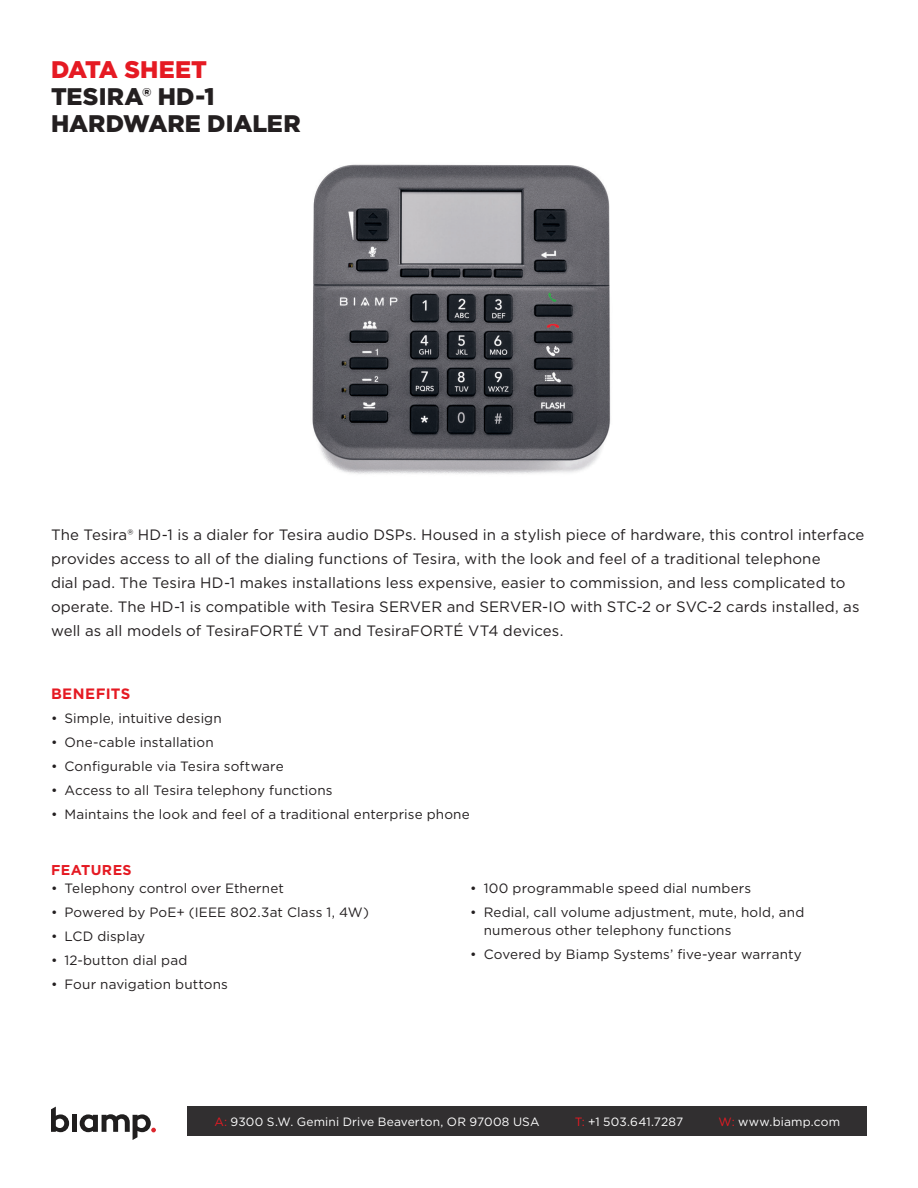
<style>
.page{position:relative;width:918px;height:1188px;background:#fff}
.page>*{position:absolute;margin:0;border:0;box-sizing:border-box;transform-origin:0 0}
.Head{font:900 24px "Gotham";color:#231f20}
.Head-2{font:900 24px "Gotham";color:#e51a23}
.Intro_Body{font:15px/24px "Gotham";letter-spacing:.005em;color:#231f20}
.subhead{font:700 15px "Gotham";letter-spacing:.03em;color:#e51a23}
.subhead-2{font:700 14.25px "Gotham";letter-spacing:.03em;color:#e51a23}
.t1{font:13.5px/18px "Gotham";letter-spacing:.01em;color:#231f20}
.t2{font:12px "Gotham";letter-spacing:.015em;color:#fff}
.s1{color:#e51a23}
</style>
<div class="page">
<div style="left:188px;top:1106px;width:679px;height:30px;background:#312f30"></div>
<svg style="left:51px;top:1107px;width:18px;height:25px"></svg>
<div style="left:72px;top:1115px;width:5px;height:17px;background:#201e1e"></div>
<svg style="left:80px;top:1114px;width:76px;height:26px"></svg>
<img style="left:312px;top:164px;width:299px;height:310px">
<p class="Head-2" style="left:51px;top:53px;width:158px">DATA SHEET</p>
<p class="Head" style="left:51px;top:80px;width:165px">TESIRA® HD-1</p>
<p class="Head" style="left:51px;top:107px;width:251px">HARDWARE DIALER</p>
<p class="Intro_Body" style="left:51px;top:522px;width:815px">The Tesira® HD-1 is a dialer for Tesira audio DSPs. Housed in a stylish piece of hardware, this control interface provides access to all of the dialing functions of Tesira, with the look and feel of a traditional telephone<br>dial pad. The Tesira HD-1 makes installations less expensive, easier to commission, and less complicated to operate. The HD-1 is compatible with Tesira SERVER and SERVER-IO with STC-2 or SVC-2 cards installed, as well as all models of TesiraFORTÉ VT and TesiraFORTÉ VT4 devices.</p>
<p class="subhead" style="left:51px;top:684px;width:81px">BENEFITS</p>
<p class="t1" style="left:51px;top:709px;width:172px">• Simple, intuitive design</p>
<p class="t1" style="left:51px;top:733px;width:164px">• One-cable installation</p>
<p class="t1" style="left:51px;top:757px;width:234px">• Configurable via Tesira software</p>
<p class="t1" style="left:51px;top:781px;width:283px">• Access to all Tesira telephony functions</p>
<p class="t1" style="left:51px;top:805px;width:420px">• Maintains the look and feel of a traditional enterprise phone</p>
<p class="subhead-2" style="left:51px;top:860px;width:82px">FEATURES</p>
<p class="t1" style="left:51px;top:878px;width:234px">• Telephony control over Ethernet</p>
<p class="t1" style="left:51px;top:902px;width:320px">• Powered by PoE+ (IEEE 802.3at Class 1, 4W)</p>
<p class="t1" style="left:51px;top:926px;width:96px">• LCD display</p>
<p class="t1" style="left:51px;top:950px;width:138px">• 12-button dial pad</p>
<p class="t1" style="left:51px;top:974px;width:178px">• Four navigation buttons</p>
<p class="t1" style="left:470px;top:878px;width:283px">• 100 programmable speed dial numbers</p>
<p class="t1" style="left:484px;top:902px;width:322px;text-indent:-14px">• Redial, call volume adjustment, mute, hold, and numerous other telephony functions</p>
<p class="t1" style="left:470px;top:944px;width:333px">• Covered by Biamp Systems’ five-year warranty</p>
<p class="t2" style="left:214px;top:1114px;width:327px"><span class="s1">A:</span> 9300 S.W. Gemini Drive Beaverton, OR 97008 USA</p>
<p class="t2" style="left:575px;top:1114px;width:110px"><span class="s1">T:</span> +1 503.641.7287</p>
<p class="t2" style="left:719px;top:1114px;width:123px"><span class="s1">W:</span> www.biamp.com</p>
</div>
